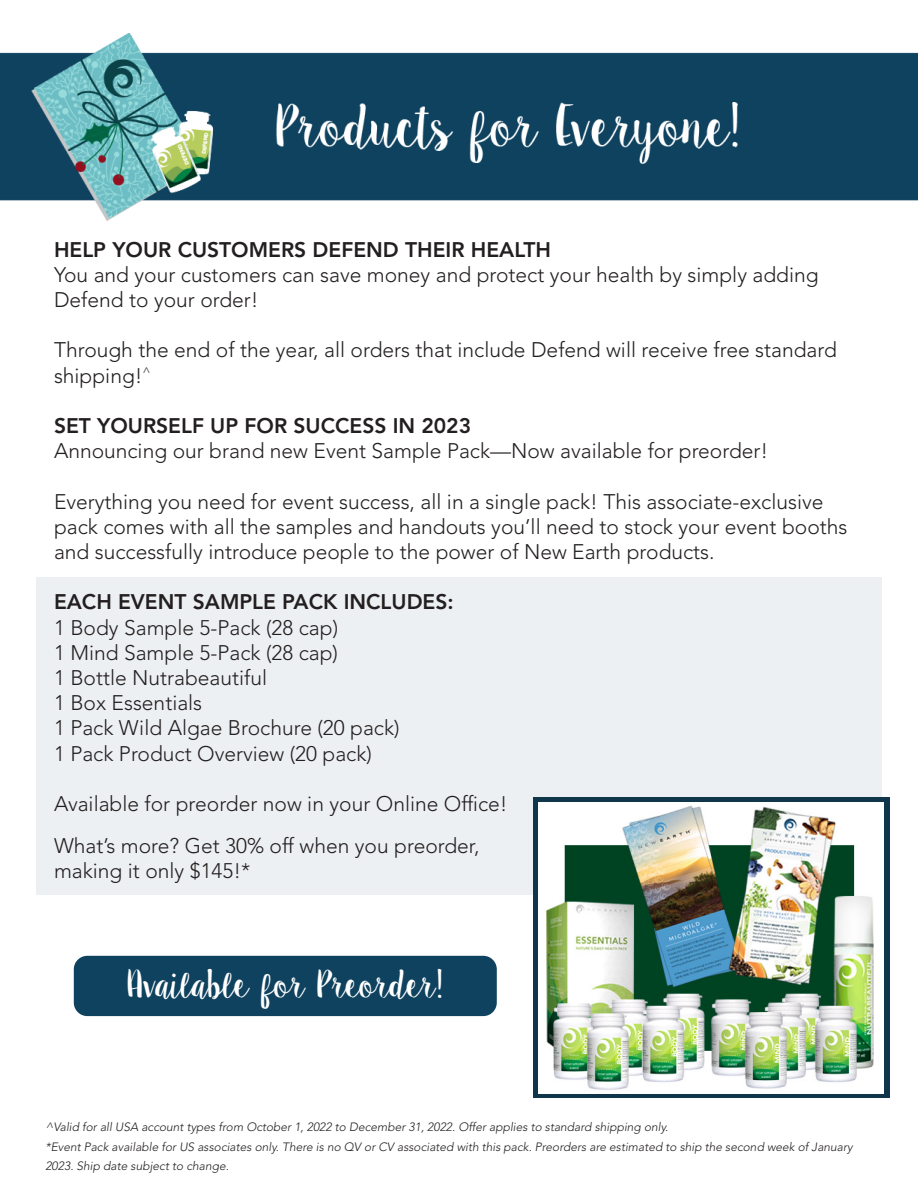
<style>
.page{position:relative;width:918px;height:1188px;background:#fff}
.page>*{position:absolute;margin:0;border:0;box-sizing:border-box;transform-origin:0 0}
.t1{font:36px "Sweet Pea";letter-spacing:-.06em;color:#fff}
.t2{font:300 21px/25.2px "Avenir LT Std";color:#231f20}
.t3{font:800 21px "Avenir LT Std";color:#231f20}
.t4{font:italic 300 12px/19.5px "Avenir LT Std";color:#231f20}
</style>
<div class="page">
<div style="left:36px;top:577px;width:846px;height:318px;background:#edf0f2"></div>
<img style="left:0;top:33px;width:918px;height:188px">
<div style="left:533px;top:797px;width:356px;height:301px;background:#10364c"></div>
<img style="left:538px;top:802px;width:345px;height:292px">
<div style="left:74px;top:956px;width:423px;height:60px;background:#0f425f;border-radius:14px"></div>
<p class="t3" style="left:54px;top:237px;width:498px">HELP YOUR CUSTOMERS DEFEND THEIR HEALTH</p>
<p class="t2" style="left:54px;top:262px;width:766px">You and your customers can save money and protect your health by simply adding<br>Defend to your order!</p>
<p class="t2" style="left:54px;top:338px;width:784px">Through the end of the year, all orders that include Defend will receive free standard shipping!<sup>^</sup></p>
<p class="t3" style="left:54px;top:413px;width:419px">SET YOURSELF UP FOR SUCCESS IN 2023</p>
<p class="t2" style="left:54px;top:438px;width:716px">Announcing our brand new Event Sample Pack—Now available for preorder!</p>
<p class="t2" style="left:54px;top:489px;width:795px">Everything you need for event success, all in a single pack! This associate-exclusive pack comes with all the samples and handouts you’ll need to stock your event booths and successfully introduce people to the power of New Earth products.</p>
<p class="t3" style="left:54px;top:590px;width:401px">EACH EVENT SAMPLE PACK INCLUDES:</p>
<p class="t2" style="left:54px;top:615px;width:286px">1 Body Sample 5-Pack (28 cap)</p>
<p class="t2" style="left:54px;top:640px;width:286px">1 Mind Sample 5-Pack (28 cap)</p>
<p class="t2" style="left:54px;top:665px;width:215px">1 Bottle Nutrabeautiful</p>
<p class="t2" style="left:54px;top:690px;width:150px">1 Box Essentials</p>
<p class="t2" style="left:54px;top:716px;width:347px">1 Pack Wild Algae Brochure (20 pack)</p>
<p class="t2" style="left:54px;top:741px;width:319px">1 Pack Product Overview (20 pack)</p>
<p class="t2" style="left:54px;top:791px;width:455px">Available for preorder now in your Online Office!</p>
<p class="t2" style="left:54px;top:833px;width:427px">What’s more? Get 30% off when you preorder,</p>
<p class="t2" style="left:54px;top:858px;width:198px">making it only $145!*</p>
<p class="t1" style="left:127px;top:964px;width:318px">Available for Preorder!</p>
<p class="t4" style="left:45px;top:1117px;width:624px">^Valid for all USA account types from October 1, 2022 to December 31, 2022. Offer applies to standard shipping only.</p>
<p class="t4" style="left:45px;top:1137px;width:809px">*Event Pack available for US associates only. There is no QV or CV associated with this pack. Preorders are estimated to ship the second week of January<br>2023. Ship date subject to change.</p>
</div>
